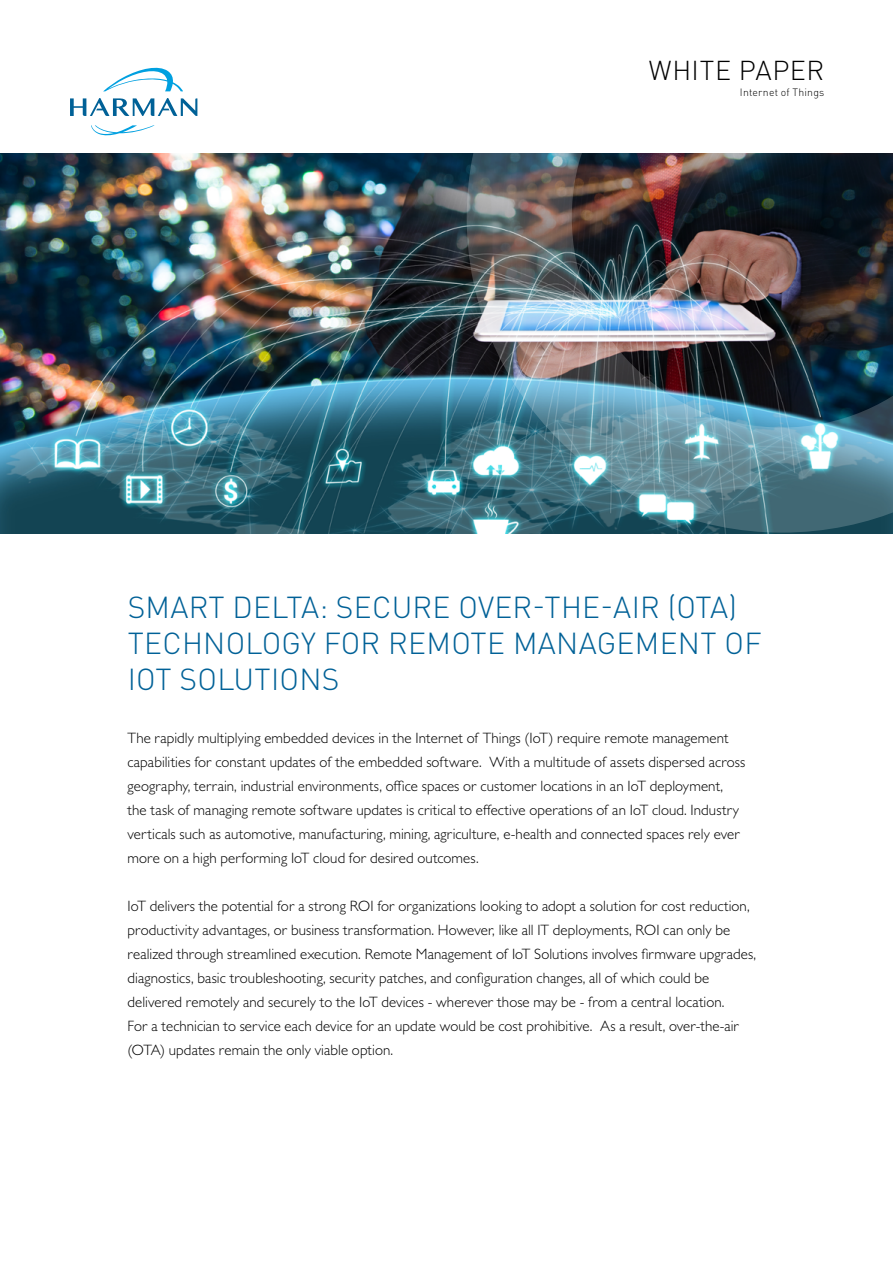
<style>
.page{position:relative;width:893px;height:1263px;background:#fff}
.page>*{position:absolute;margin:0;border:0;box-sizing:border-box;transform-origin:0 0}
.t1{font:300 30px/36px "DIN Pro";letter-spacing:.01em;color:#006197}
.t2{font:300 27px "DIN Pro";letter-spacing:.02em;color:#000}
.t3{font:300 15px/24px "Gill Sans MT Pro";letter-spacing:.005em;color:#000}
.t4{font:300 10.5px "DIN Pro";letter-spacing:.02em;color:#000}
</style>
<div class="page">
<svg style="left:103px;top:68px;width:80px;height:23px"></svg>
<svg style="left:91px;top:125px;width:64px;height:10px"></svg>
<svg style="left:70px;top:98px;width:127px;height:18px"></svg>
<img style="left:0;top:153px;width:467px;height:380px">
<img style="left:467px;top:153px;width:426px;height:380px">
<h2 class="t2" style="left:649px;top:49px;width:177px">WHITE PAPER</h2>
<p class="t4" style="left:740px;top:84px;width:86px">Internet of Things</p>
<h1 class="t1" style="left:128px;top:587px;width:635px">SMART DELTA: SECURE OVER-THE-AIR (OTA)<br>TECHNOLOGY FOR REMOTE MANAGEMENT OF<br>IOT SOLUTIONS</h1>
<p class="t3" style="left:128px;top:725px;width:619px">The rapidly multiplying embedded devices in the Internet of Things (IoT) require remote management capabilities for constant updates of the embedded software. With a multitude of assets dispersed across geography, terrain, industrial environments, office spaces or customer locations in an IoT deployment, the task of managing remote software updates is critical to effective operations of an IoT cloud. Industry verticals such as automotive, manufacturing, mining, agriculture, e-health and connected spaces rely ever more on a high performing IoT cloud for desired outcomes.</p>
<p class="t3" style="left:128px;top:893px;width:630px">IoT delivers the potential for a strong ROI for organizations looking to adopt a solution for cost reduction, productivity advantages, or business transformation. However, like all IT deployments, ROI can only be realized through streamlined execution. Remote Management of IoT Solutions involves firmware upgrades, diagnostics, basic troubleshooting, security patches, and configuration changes, all of which could be delivered remotely and securely to the IoT devices - wherever those may be - from a central location.<br>For a technician to service each device for an update would be cost prohibitive. As a result, over-the-air (OTA) updates remain the only viable option.</p>
</div>
